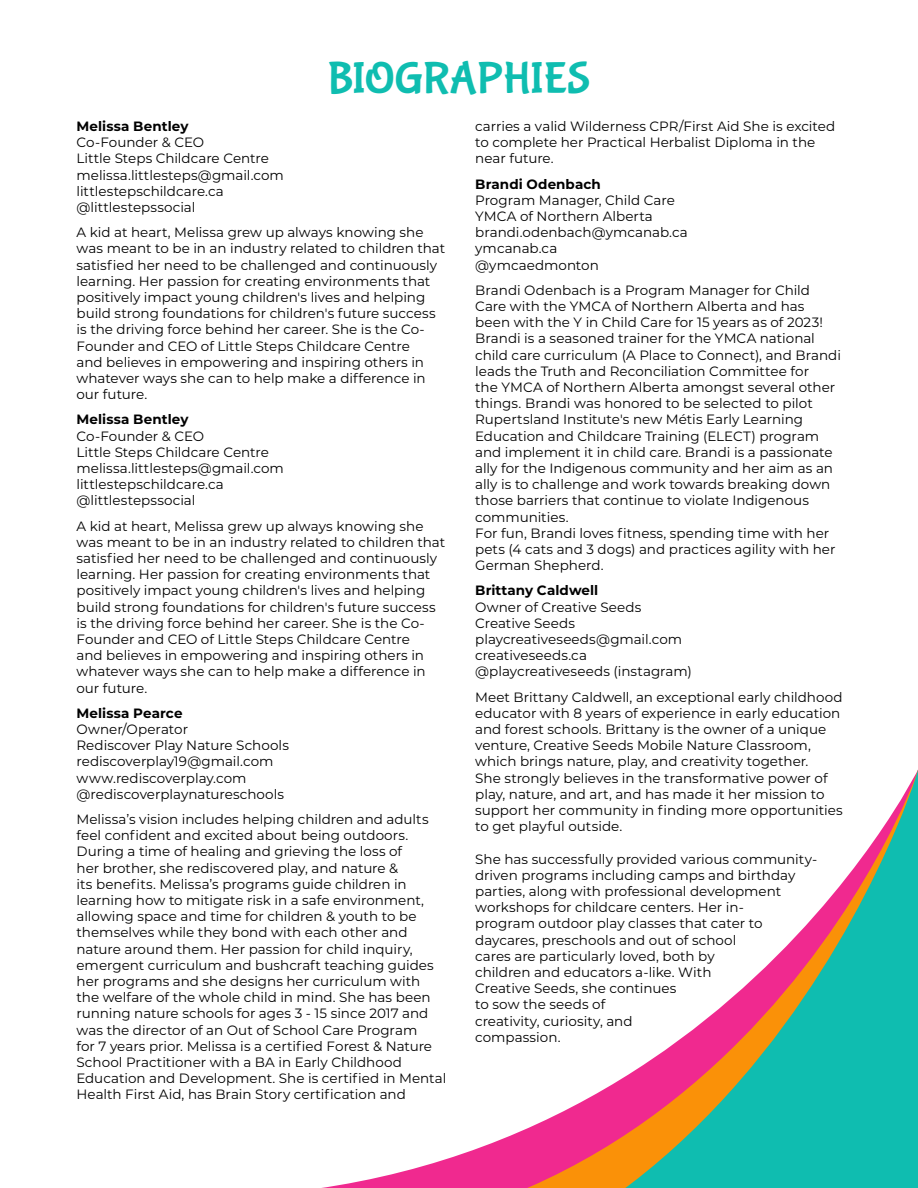
<style>
.page{position:relative;width:918px;height:1188px;background:#fff}
.page>*{position:absolute;margin:0;border:0;box-sizing:border-box;transform-origin:0 0}
.t1{font:45px "Bubblegum Sans";color:#0fbdb0}
.t2{font:13.5px/16.2px "Montserrat";color:#000}
.t3{font:700 13.5px "Montserrat";letter-spacing:.005em;color:#000}
</style>
<div class="page">
<svg style="left:321px;top:770px;width:597px;height:418px"></svg>
<h1 class="t1" style="left:328px;top:54px;width:264px">BIOGRAPHIES</h1>
<p class="t3" style="left:76px;top:116px;width:113px">Melissa Bentley</p>
<p class="t2" style="left:76px;top:134px;width:209px">Co-Founder &amp; CEO<br>Little Steps Childcare Centre melissa.littlesteps@gmail.com littlestepschildcare.ca @littlestepssocial</p>
<p class="t2" style="left:76px;top:224px;width:370px">A kid at heart, Melissa grew up always knowing she was meant to be in an industry related to children that satisfied her need to be challenged and continuously learning. Her passion for creating environments that positively impact young children's lives and helping build strong foundations for children's future success is the driving force behind her career. She is the Co-Founder and CEO of Little Steps Childcare Centre<br>and believes in empowering and inspiring others in whatever ways she can to help make a difference in our future.</p>
<p class="t3" style="left:76px;top:410px;width:113px">Melissa Bentley</p>
<p class="t2" style="left:76px;top:427px;width:209px">Co-Founder &amp; CEO<br>Little Steps Childcare Centre melissa.littlesteps@gmail.com littlestepschildcare.ca @littlestepssocial</p>
<p class="t2" style="left:76px;top:517px;width:370px">A kid at heart, Melissa grew up always knowing she was meant to be in an industry related to children that satisfied her need to be challenged and continuously learning. Her passion for creating environments that positively impact young children's lives and helping build strong foundations for children's future success is the driving force behind her career. She is the Co-Founder and CEO of Little Steps Childcare Centre<br>and believes in empowering and inspiring others in whatever ways she can to help make a difference in our future.</p>
<p class="t3" style="left:76px;top:703px;width:108px">Melissa Pearce</p>
<p class="t2" style="left:76px;top:721px;width:214px">Owner/Operator<br>Rediscover Play Nature Schools rediscoverplay19@gmail.com www.rediscoverplay.com @rediscoverplaynatureschools</p>
<p class="t2" style="left:76px;top:811px;width:371px">Melissa’s vision includes helping children and adults feel confident and excited about being outdoors.<br>During a time of healing and grieving the loss of<br>her brother, she rediscovered play, and nature &amp;<br>its benefits. Melissa’s programs guide children in learning how to mitigate risk in a safe environment, allowing space and time for children &amp; youth to be themselves while they bond with each other and nature around them. Her passion for child inquiry, emergent curriculum and bushcraft teaching guides her programs and she designs her curriculum with the welfare of the whole child in mind. She has been running nature schools for ages 3 - 15 since 2017 and was the director of an Out of School Care Program<br>for 7 years prior. Melissa is a certified Forest &amp; Nature School Practitioner with a BA in Early Childhood Education and Development. She is certified in Mental Health First Aid, has Brain Story certification and</p>
<p class="t2" style="left:475px;top:118px;width:362px">carries a valid Wilderness CPR/First Aid She is excited to complete her Practical Herbalist Diploma in the near future.</p>
<p class="t3" style="left:475px;top:174px;width:127px">Brandi Odenbach</p>
<p class="t2" style="left:475px;top:191px;width:214px">Program Manager, Child Care<br>YMCA of Northern Alberta brandi.odenbach@ymcanab.ca ymcanab.ca<br>@ymcaedmonton</p>
<p class="t2" style="left:475px;top:281px;width:367px">Brandi Odenbach is a Program Manager for Child Care with the YMCA of Northern Alberta and has been with the Y in Child Care for 15 years as of 2023!<br>Brandi is a seasoned trainer for the YMCA national child care curriculum (A Place to Connect), and Brandi leads the Truth and Reconciliation Committee for<br>the YMCA of Northern Alberta amongst several other things. Brandi was honored to be selected to pilot Rupertsland Institute's new Métis Early Learning Education and Childcare Training (ELECT) program and implement it in child care. Brandi is a passionate ally for the Indigenous community and her aim as an ally is to challenge and work towards breaking down those barriers that continue to violate Indigenous communities.<br>For fun, Brandi loves fitness, spending time with her pets (4 cats and 3 dogs) and practices agility with her German Shepherd.</p>
<p class="t3" style="left:475px;top:581px;width:125px">Brittany Caldwell</p>
<p class="t2" style="left:475px;top:598px;width:218px">Owner of Creative Seeds<br>Creative Seeds playcreativeseeds@gmail.com creativeseeds.ca @playcreativeseeds (instagram)</p>
<p class="t2" style="left:475px;top:688px;width:369px">Meet Brittany Caldwell, an exceptional early childhood educator with 8 years of experience in early education and forest schools. Brittany is the owner of a unique venture, Creative Seeds Mobile Nature Classroom, which brings nature, play, and creativity together.<br>She strongly believes in the transformative power of play, nature, and art, and has made it her mission to support her community in finding more opportunities to get playful outside.</p>
<p class="t2" style="left:475px;top:850px;width:344px">She has successfully provided various community&shy;driven programs including camps and birthday parties, along with professional development workshops for childcare centers. Her in-<br>program outdoor play classes that cater to daycares, preschools and out of school<br>cares are particularly loved, both by<br>children and educators a-like. With<br>Creative Seeds, she continues<br>to sow the seeds of<br>creativity, curiosity, and<br>compassion.</p>
</div>
